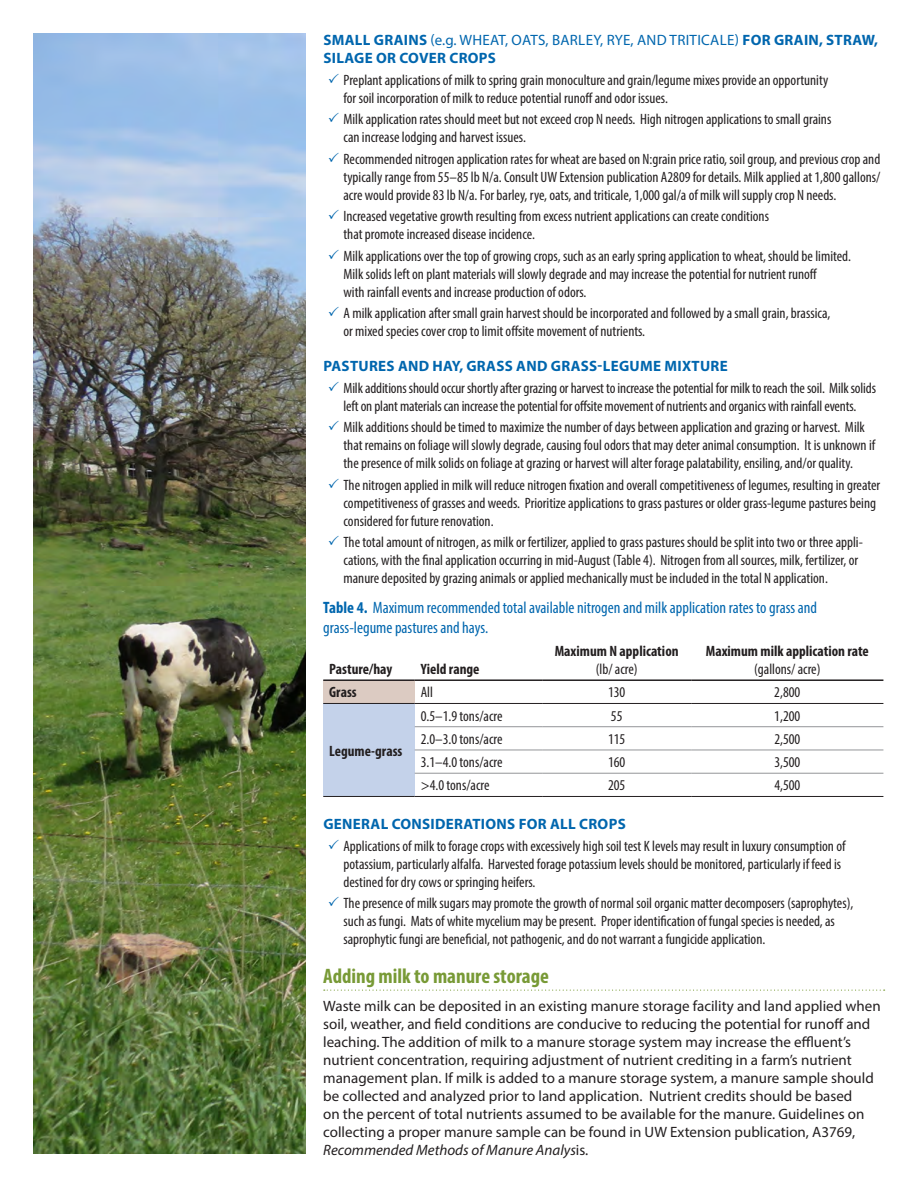
<style>
.page{position:relative;width:918px;height:1188px;background:#fff}
.page>*{position:absolute;margin:0;border:0;box-sizing:border-box;transform-origin:0 0}
.H2_Subhead{font:700 condensed 21px "Myriad Pro";color:#789a36}
.P_TableHeading{font:condensed 16.5px/19.8px "Myriad Pro";color:#0066ae}
.T_TableText{font:condensed 15px/18px "Myriad Pro";color:#231f20}
.P_BodyText{font:15px/18px "Myriad Pro";color:#231f20}
.H3_Subhead{font:700 15px/18px "Myriad Pro";letter-spacing:.02em;color:#0066ae}
.T_TableHeader{font:700 condensed 15px/18px "Myriad Pro";color:#231f20;text-align:center}
.T_TableText-2{font:700 condensed 15px "Myriad Pro";color:#231f20}
.s1{font-weight:400}
.s2{color:#0066ae}
.s3{font-weight:700}
.s4{font-style:italic}
</style>
<div class="page">
<svg style="left:324px;top:990px;width:561px;height:1px"></svg>
<div style="left:323px;top:680px;width:92px;height:23px;background:#dccbc2"></div>
<div style="left:323px;top:703px;width:92px;height:93px;background:#c4d2ea"></div>
<hr style="left:415px;top:750px;width:127px;height:1px;background:#939598">
<hr style="left:542px;top:750px;width:149px;height:1px;background:#939598">
<hr style="left:691px;top:750px;width:192px;height:1px;background:#939598">
<hr style="left:323px;top:679px;width:92px;height:2px;background:#231f20">
<hr style="left:415px;top:679px;width:127px;height:2px;background:#231f20">
<hr style="left:542px;top:679px;width:149px;height:2px;background:#231f20">
<hr style="left:691px;top:679px;width:192px;height:2px;background:#231f20">
<hr style="left:415px;top:796px;width:127px;height:1px;background:#231f20">
<hr style="left:542px;top:796px;width:149px;height:1px;background:#231f20">
<hr style="left:691px;top:796px;width:192px;height:1px;background:#231f20">
<hr style="left:415px;top:726px;width:127px;height:1px;background:#939598">
<hr style="left:542px;top:726px;width:149px;height:1px;background:#939598">
<hr style="left:691px;top:726px;width:192px;height:1px;background:#939598">
<hr style="left:415px;top:773px;width:127px;height:1px;background:#939598">
<hr style="left:542px;top:773px;width:149px;height:1px;background:#939598">
<hr style="left:691px;top:773px;width:192px;height:1px;background:#939598">
<hr style="left:415px;top:703px;width:127px;height:1px;background:#231f20">
<hr style="left:542px;top:703px;width:149px;height:1px;background:#231f20">
<hr style="left:691px;top:703px;width:192px;height:1px;background:#231f20">
<hr style="left:323px;top:703px;width:92px;height:1px;background:#231f20">
<hr style="left:323px;top:796px;width:92px;height:1px;background:#231f20">
<img style="left:34px;top:33px;width:271px;height:1121px">
<p class="H3_Subhead" style="left:323px;top:30px;width:556px">SMALL GRAINS <span class="s1">(e.g. WHEAT, OATS, BARLEY, RYE, AND TRITICALE)</span> FOR GRAIN, STRAW,<br>SILAGE OR COVER CROPS</p>
<p class="T_TableText" style="left:344px;top:70px;width:486px;text-indent:-16px"><span class="s2">✓</span> Preplant applications of milk to spring grain monoculture and grain/legume mixes provide an opportunity for soil incorporation of milk to reduce potential runoff and odor issues.</p>
<p class="T_TableText" style="left:344px;top:110px;width:489px;text-indent:-16px"><span class="s2">✓</span> Milk application rates should meet but not exceed crop N needs. High nitrogen applications to small grains can increase lodging and harvest issues.</p>
<p class="T_TableText" style="left:344px;top:149px;width:538px;text-align:justify;text-indent:-16px"><span class="s2">✓</span> Recommended nitrogen application rates for wheat are based on N:grain price ratio, soil group, and previous crop and typically range from 55–85 lb N/a. Consult UW Extension publication A2809 for details. Milk applied at 1,800 gallons/ acre would provide 83 lb N/a. For barley, rye, oats, and triticale, 1,000 gal/a of milk will supply crop N needs.</p>
<p class="T_TableText" style="left:344px;top:207px;width:427px;text-indent:-16px"><span class="s2">✓</span> Increased vegetative growth resulting from excess nutrient applications can create conditions that promote increased disease incidence.</p>
<p class="T_TableText" style="left:344px;top:246px;width:509px;text-indent:-16px"><span class="s2">✓</span> Milk applications over the top of growing crops, such as an early spring application to wheat, should be limited.<br>Milk solids left on plant materials will slowly degrade and may increase the potential for nutrient runoff<br>with rainfall events and increase production of odors.</p>
<p class="T_TableText" style="left:344px;top:304px;width:488px;text-indent:-16px"><span class="s2">✓</span> A milk application after small grain harvest should be incorporated and followed by a small grain, brassica, or mixed species cover crop to limit offsite movement of nutrients.</p>
<p class="H3_Subhead" style="left:323px;top:357px;width:406px">PASTURES AND HAY, GRASS AND GRASS-LEGUME MIXTURE</p>
<p class="T_TableText" style="left:328px;top:378px;width:550px;text-align:center"><span class="s2">✓</span> Milk additions should occur shortly after grazing or harvest to increase the potential for milk to reach the soil. Milk solids left on plant materials can increase the potential for offsite movement of nutrients and organics with rainfall events.</p>
<p class="T_TableText" style="left:344px;top:418px;width:533px;text-indent:-16px"><span class="s2">✓</span> Milk additions should be timed to maximize the number of days between application and grazing or harvest. Milk that remains on foliage will slowly degrade, causing foul odors that may deter animal consumption. It is unknown if the presence of milk solids on foliage at grazing or harvest will alter forage palatability, ensiling, and/or quality.</p>
<p class="T_TableText" style="left:344px;top:475px;width:538px;text-indent:-16px"><span class="s2">✓</span> The nitrogen applied in milk will reduce nitrogen fixation and overall competitiveness of legumes, resulting in greater competitiveness of grasses and weeds. Prioritize applications to grass pastures or older grass-legume pastures being considered for future renovation.</p>
<p class="T_TableText" style="left:344px;top:533px;width:521px;text-indent:-16px"><span class="s2">✓</span> The total amount of nitrogen, as milk or fertilizer, applied to grass pastures should be split into two or three appli&shy;cations, with the final application occurring in mid-August (Table 4). Nitrogen from all sources, milk, fertilizer, or manure deposited by grazing animals or applied mechanically must be included in the total N application.</p>
<p class="P_TableHeading" style="left:323px;top:598px;width:495px"><span class="s3">Table 4.</span> Maximum recommended total available nitrogen and milk application rates to grass and grass-legume pastures and hays.</p>
<p class="T_TableHeader" style="left:329px;top:660px;width:64px">Pasture/hay</p>
<p class="T_TableHeader" style="left:421px;top:660px;width:60px">Yield range</p>
<p class="T_TableHeader" style="left:555px;top:642px;width:125px">Maximum N application <span class="s1">(lb/ acre)</span></p>
<p class="T_TableHeader" style="left:706px;top:642px;width:165px">Maximum milk application rate <span class="s1">(gallons/ acre)</span></p>
<p class="T_TableText-2" style="left:329px;top:683px;width:29px">Grass</p>
<p class="T_TableText" style="left:421px;top:683px;width:14px">All</p>
<p class="T_TableText" style="left:608px;top:683px;width:19px">130</p>
<p class="T_TableText" style="left:774px;top:683px;width:28px">2,800</p>
<p class="T_TableText" style="left:421px;top:707px;width:83px">0.5–1.9 tons/acre</p>
<p class="T_TableText" style="left:611px;top:707px;width:13px">55</p>
<p class="T_TableText" style="left:774px;top:707px;width:28px">1,200</p>
<p class="T_TableText" style="left:421px;top:730px;width:83px">2.0–3.0 tons/acre</p>
<p class="T_TableText" style="left:608px;top:730px;width:19px">115</p>
<p class="T_TableText" style="left:774px;top:730px;width:28px">2,500</p>
<p class="T_TableText" style="left:421px;top:753px;width:83px">3.1–4.0 tons/acre</p>
<p class="T_TableText" style="left:608px;top:753px;width:19px">160</p>
<p class="T_TableText" style="left:774px;top:753px;width:28px">3,500</p>
<p class="T_TableText" style="left:421px;top:776px;width:70px">&gt;4.0 tons/acre</p>
<p class="T_TableText" style="left:608px;top:776px;width:19px">205</p>
<p class="T_TableText" style="left:774px;top:776px;width:28px">4,500</p>
<p class="H3_Subhead" style="left:323px;top:815px;width:304px">GENERAL CONSIDERATIONS FOR ALL CROPS</p>
<p class="T_TableText" style="left:344px;top:836px;width:504px;text-indent:-16px"><span class="s2">✓</span> Applications of milk to forage crops with excessively high soil test K levels may result in luxury consumption of potassium, particularly alfalfa. Harvested forage potassium levels should be monitored, particularly if feed is destined for dry cows or springing heifers.</p>
<p class="T_TableText" style="left:344px;top:894px;width:511px;text-indent:-16px"><span class="s2">✓</span> The presence of milk sugars may promote the growth of normal soil organic matter decomposers (saprophytes), such as fungi. Mats of white mycelium may be present. Proper identification of fungal species is needed, as saprophytic fungi are beneficial, not pathogenic, and do not warrant a fungicide application.</p>
<p class="H2_Subhead" style="left:323px;top:963px;width:227px">Adding milk to manure storage</p>
<p class="P_BodyText" style="left:323px;top:997px;width:559px">Waste milk can be deposited in an existing manure storage facility and land applied when soil, weather, and field conditions are conducive to reducing the potential for runoff and leaching. The addition of milk to a manure storage system may increase the effluent’s nutrient concentration, requiring adjustment of nutrient crediting in a farm’s nutrient management plan. If milk is added to a manure storage system, a manure sample should be collected and analyzed prior to land application. Nutrient credits should be based<br>on the percent of total nutrients assumed to be available for the manure. Guidelines on collecting a proper manure sample can be found in UW Extension publication, A3769, <span class="s4">Recommended Methods of Manure Analys</span>is.</p>
<p class="T_TableText-2" style="left:329px;top:741px;width:75px">Legume-grass</p>
</div>
